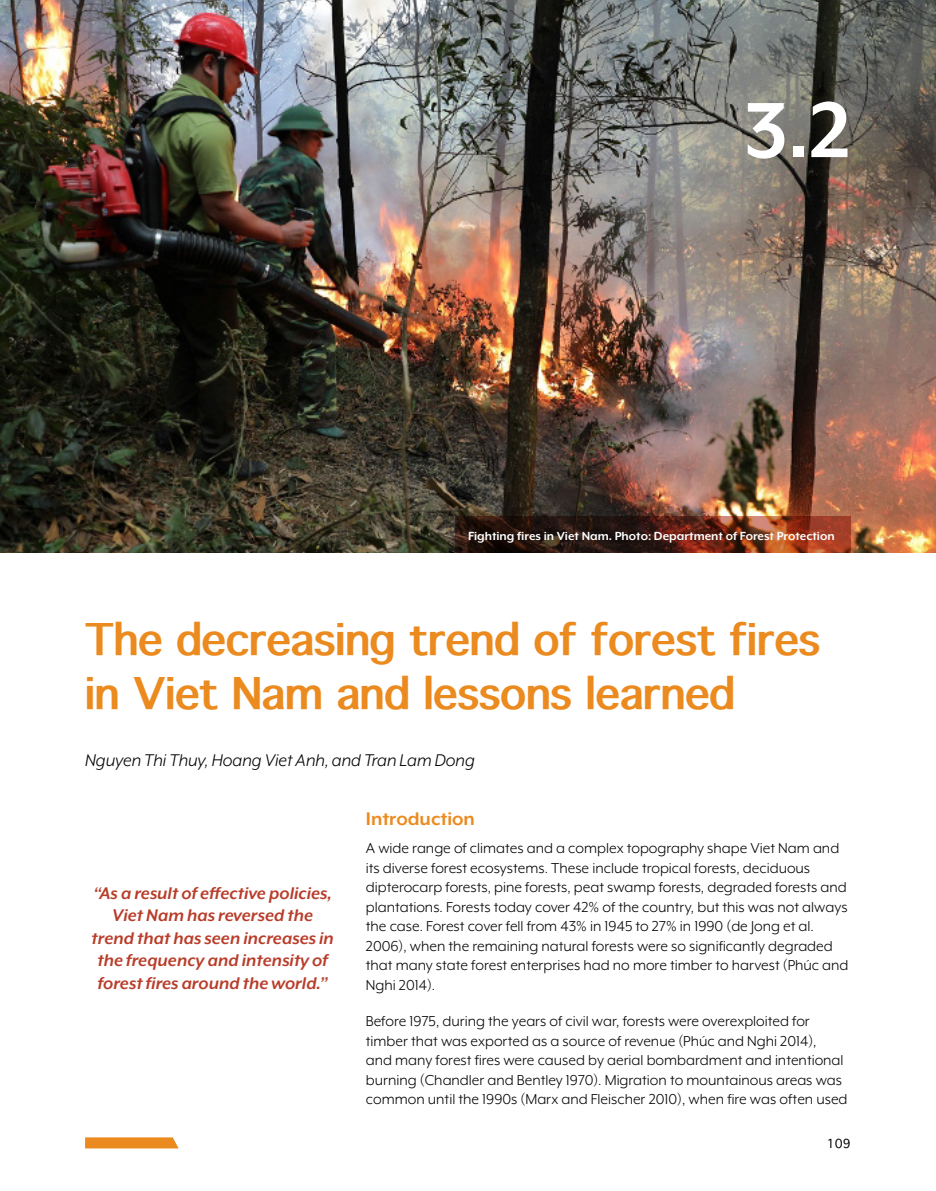
<style>
.page{position:relative;width:936px;height:1191px;background:#fff}
.page>*{position:absolute;margin:0;border:0;box-sizing:border-box;transform-origin:0 0}
.chapter-number{font:700 90px "Mr Eaves XL Mod OT";color:#fff}
.Title-article{font:700 42px/54px "Thonburi";color:#eb8a1e}
.Heading_1{font:700 21px "Mr Eaves XL Mod OT";color:#eb8a1e}
.t1{font:italic 700 19.5px/22.5px "Mr Eaves XL Mod OT";color:#b83d2a;text-align:center}
.Author{font:italic 19.5px "Mr Eaves XL Mod OT";color:#000}
.Body{font:16.5px/19.5px "Mr Eaves XL Mod OT";color:#000}
.Photo-caption{font:700 13.5px "Mr Eaves XL Mod OT";color:#fff}
.t2{font:12px "Thonburi";color:#000}
</style>
<div class="page">
<svg style="left:85px;top:1137px;width:94px;height:11px"></svg>
<img style="left:0;top:0;width:935px;height:553px">
<img style="left:455px;top:516px;width:395px;height:37px">
<p class="chapter-number" style="left:744px;top:85px;width:108px">3.2</p>
<p class="Photo-caption" style="left:468px;top:529px;width:368px">Fighting fires in Viet Nam. Photo: Department of Forest Protection</p>
<p class="Title-article" style="left:85px;top:613px;width:736px">The decreasing trend of forest fires in Viet Nam and lessons learned</p>
<p class="Author" style="left:85px;top:750px;width:391px">Nguyen Thi Thuy, Hoang Viet Anh, and Tran Lam Dong</p>
<p class="t1" style="left:91px;top:881px;width:244px">“As a result of effective policies,<br>Viet Nam has reversed the trend that has seen increases in the frequency and intensity of forest fires around the world.”</p>
<p class="Heading_1" style="left:366px;top:808px;width:111px">Introduction</p>
<p class="Body" style="left:366px;top:838px;width:484px">A wide range of climates and a complex topography shape Viet Nam and its diverse forest ecosystems. These include tropical forests, deciduous dipterocarp forests, pine forests, peat swamp forests, degraded forests and plantations. Forests today cover 42% of the country, but this was not always the case. Forest cover fell from 43% in 1945 to 27% in 1990 (de Jong et al.<br>2006), when the remaining natural forests were so significantly degraded that many state forest enterprises had no more timber to harvest (Phúc and Nghi 2014).</p>
<p class="Body" style="left:366px;top:1011px;width:483px">Before 1975, during the years of civil war, forests were overexploited for timber that was exported as a source of revenue (Phúc and Nghi 2014),<br>and many forest fires were caused by aerial bombardment and intentional burning (Chandler and Bentley 1970). Migration to mountainous areas was common until the 1990s (Marx and Fleischer 2010), when fire was often used</p>
<p class="t2" style="left:826px;top:1137px;width:25px">109</p>
</div>
